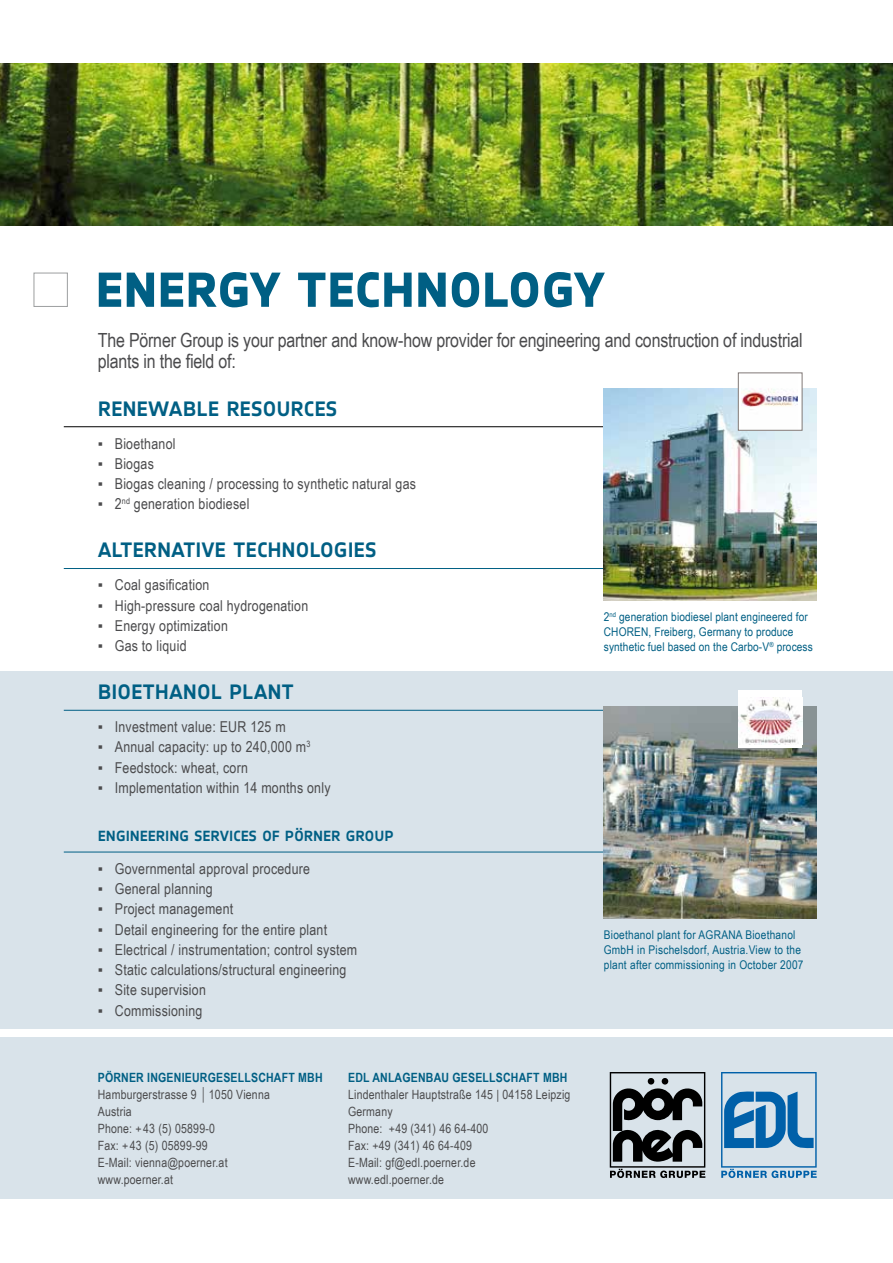
<style>
.page{position:relative;width:893px;height:1263px;background:#fff}
.page>*{position:absolute;margin:0;border:0;box-sizing:border-box;transform-origin:0 0}
.t1{font:60px "Notes Bold Caps";letter-spacing:-.015em;color:#005f84}
.t2{font:25.5px "Notes Medium Caps";letter-spacing:-.01em;color:#005f84}
.t3{font:19.5px/20.2px "Arial Narrow";letter-spacing:-.01em;color:#4b4b4d}
.t4{font:18px "Notes Medium Caps";letter-spacing:-.01em;color:#005f84}
.t5{font:15px "Arial Narrow";letter-spacing:.015em;color:#4b4b4d}
.t6{font:12.75px/17px "Arial Narrow";letter-spacing:.015em;color:#4b4b4d}
.t7{font:700 12.75px "Arial Narrow";letter-spacing:.015em;color:#005f84}
.t8{font:12px/15px "Arial Narrow";letter-spacing:.01em;color:#005f84}
.s1{font-weight:700;color:#005f84}
.s2{font-size:16.65px}
</style>
<div class="page">
<div style="left:0;top:671px;width:893px;height:358px;background:#d9e3ea"></div>
<div style="left:0;top:1037px;width:893px;height:162px;background:#d9e3ea"></div>
<svg style="left:721px;top:1072px;width:96px;height:106px"></svg>
<svg style="left:610px;top:1072px;width:95px;height:106px"></svg>
<hr style="left:64px;top:426px;width:752px;height:1px;background:#000">
<hr style="left:64px;top:568px;width:752px;height:1px;background:#005f84">
<hr style="left:64px;top:710px;width:752px;height:1px;background:#005f84">
<hr style="left:64px;top:852px;width:752px;height:1px;background:#005f84">
<img style="left:0;top:64px;width:893px;height:161px">
<div style="left:34px;top:273px;width:34px;height:34px;border:1px solid #9c9e9f"></div>
<img style="left:604px;top:388px;width:212px;height:213px">
<div style="left:738px;top:373px;width:64px;height:57px;background:#fff"></div>
<img style="left:741px;top:388px;width:57px;height:19px">
<img style="left:604px;top:706px;width:212px;height:213px">
<div style="left:738px;top:691px;width:64px;height:57px;background:#fff"></div>
<img style="left:738px;top:697px;width:64px;height:47px">
<h1 class="t1" style="left:95px;top:252px;width:512px">energy technology</h1>
<h3 class="t3" style="left:98px;top:330px;width:706px">The Pörner Group is your partner and know-how provider for engineering and construction of industrial plants in the field of:</h3>
<h2 class="t2" style="left:98px;top:392px;width:241px">renewable resources</h2>
<p class="t5" style="left:98px;top:432px;width:79px">▪ Bioethanol</p>
<p class="t5" style="left:98px;top:452px;width:58px">▪ Biogas</p>
<p class="t5" style="left:98px;top:473px;width:320px">▪ Biogas cleaning / processing to synthetic natural gas</p>
<p class="t5" style="left:98px;top:493px;width:153px">▪ 2<sup>nd</sup> generation biodiesel</p>
<h2 class="t2" style="left:98px;top:534px;width:281px">alternative technologies</h2>
<p class="t5" style="left:98px;top:574px;width:113px">▪ Coal gasification</p>
<p class="t5" style="left:98px;top:594px;width:212px">▪ High-pressure coal hydrogenation</p>
<p class="t5" style="left:98px;top:614px;width:132px">▪ Energy optimization</p>
<p class="t5" style="left:98px;top:635px;width:90px">▪ Gas to liquid</p>
<h2 class="t2" style="left:98px;top:676px;width:198px">bioethanol plant</h2>
<p class="t5" style="left:98px;top:716px;width:189px">▪ Investment value: EUR 125 m</p>
<p class="t5" style="left:98px;top:736px;width:214px">▪ Annual capacity: up to 240,000 m<sup>3</sup></p>
<p class="t5" style="left:98px;top:756px;width:152px">▪ Feedstock: wheat, corn</p>
<p class="t5" style="left:98px;top:776px;width:234px">▪ Implementation within 14 months only</p>
<p class="t4" style="left:98px;top:824px;width:298px">engineering services of pörner group</p>
<p class="t5" style="left:98px;top:857px;width:214px">▪ Governmental approval procedure</p>
<p class="t5" style="left:98px;top:878px;width:117px">▪ General planning</p>
<p class="t5" style="left:98px;top:898px;width:137px">▪ Project management</p>
<p class="t5" style="left:98px;top:918px;width:231px">▪ Detail engineering for the entire plant</p>
<p class="t5" style="left:98px;top:938px;width:261px">▪ Electrical / instrumentation; control system</p>
<p class="t5" style="left:98px;top:959px;width:250px">▪ Static calculations/structural engineering</p>
<p class="t5" style="left:98px;top:979px;width:110px">▪ Site supervision</p>
<p class="t5" style="left:98px;top:999px;width:106px">▪ Commissioning</p>
<p class="t8" style="left:604px;top:609px;width:211px">2<sup>nd</sup> generation biodiesel plant engineered for<br>CHOREN, Freiberg, Germany to produce synthetic fuel based on the Carbo-V<sup>®</sup> process</p>
<p class="t8" style="left:604px;top:927px;width:201px">Bioethanol plant for AGRANA Bioethanol<br>GmbH in Pischelsdorf, Austria.View to the plant after commissioning in October 2007</p>
<p class="t6" style="left:98px;top:1068px;width:225px"><span class="s1">PÖRNER INGENIEURGESELLSCHAFT MBH<br></span>Hamburgerstrasse 9 <span class="s2">|</span> 1050 Vienna<br>Austria<br>Phone: +43 (5) 05899-0<br>Fax: +43 (5) 05899-99<br>E-Mail: vienna@poerner.at<br>www.poerner.at</p>
<p class="t7" style="left:348px;top:1068px;width:219px">EDL ANLAGENBAU GESELLSCHAFT MBH</p>
<p class="t6" style="left:348px;top:1085px;width:224px">Lindenthaler Hauptstraße 145 | 04158 Leipzig<br>Germany<br>Phone: +49 (341) 46 64-400<br>Fax: +49 (341) 46 64-409<br>E-Mail: gf@edl.poerner.de www.edl.poerner.de</p>
</div>
